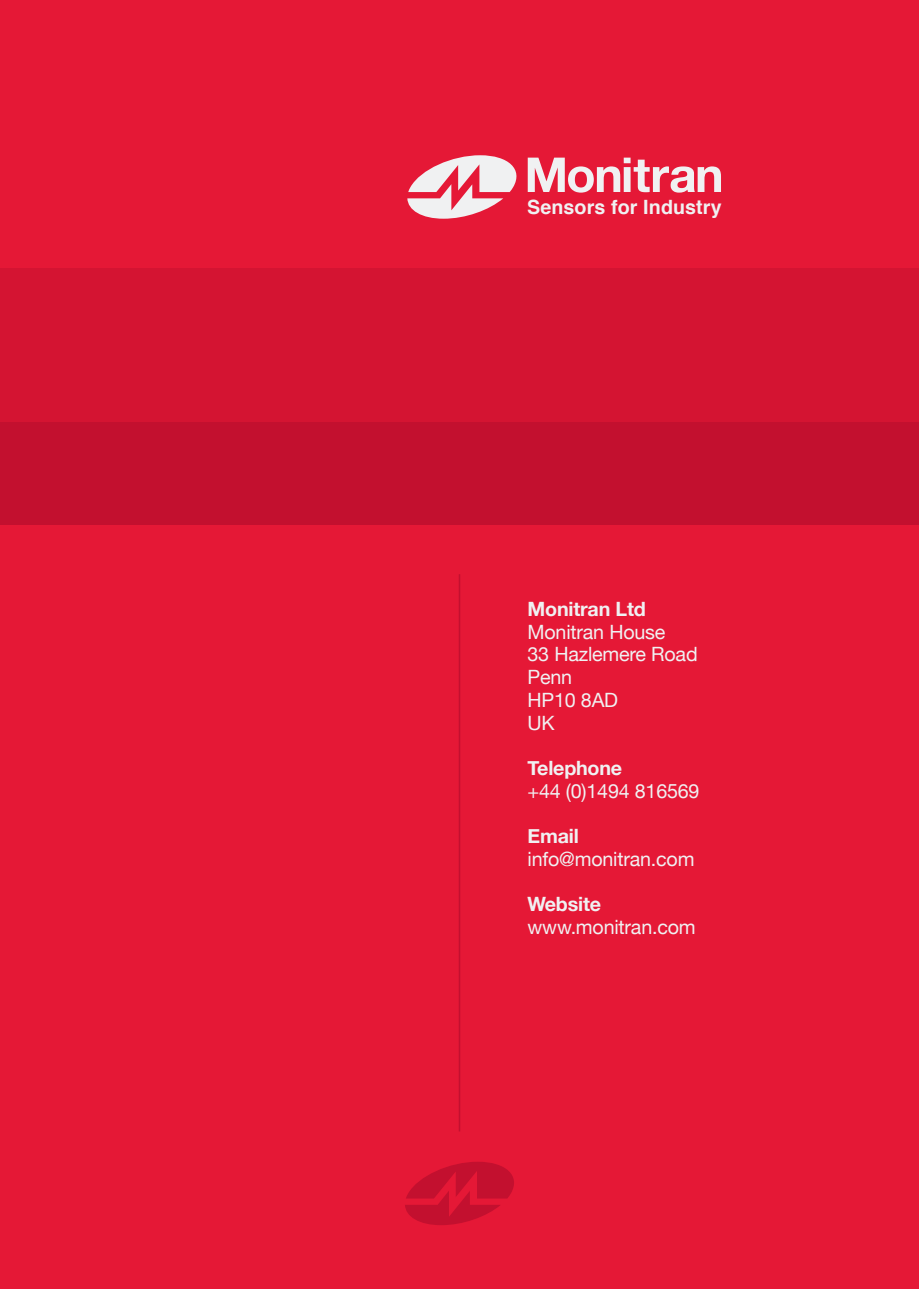
<style>
.page{position:relative;width:919px;height:1289px;background:#fff}
.page>*{position:absolute;margin:0;border:0;box-sizing:border-box;transform-origin:0 0}
.t1{font:19.65px "Helvetica Neue";letter-spacing:-.01em;color:#f0f1f2}
.t2{font:700 19.65px "Helvetica Neue";letter-spacing:-.01em;color:#f0f1f2}
.t3{font:700 19.65px "Helvetica";letter-spacing:.005em;color:#f0f1f2}
</style>
<div class="page">
<div style="left:0;top:0;width:918px;height:1288px;background:#e51836"></div>
<div style="left:0;top:268px;width:918px;height:255px;background:#d41432"></div>
<div style="left:0;top:422px;width:918px;height:102px;background:#c3102f"></div>
<svg style="left:407px;top:155px;width:314px;height:64px"></svg>
<svg style="left:405px;top:1162px;width:109px;height:63px"></svg>
<hr style="left:458px;top:574px;width:2px;height:557px;background:#c3102f">
<p class="t3" style="left:527px;top:191px;width:196px">Sensors for Industry</p>
<p class="t2" style="left:527px;top:591px;width:120px">Monitran Ltd</p>
<p class="t1" style="left:527px;top:615px;width:139px">Monitran House</p>
<p class="t1" style="left:527px;top:637px;width:172px">33 Hazlemere Road</p>
<p class="t1" style="left:527px;top:660px;width:46px">Penn</p>
<p class="t1" style="left:527px;top:683px;width:92px">HP10 8AD</p>
<p class="t1" style="left:527px;top:705px;width:29px">UK</p>
<p class="t2" style="left:527px;top:750px;width:96px">Telephone</p>
<p class="t1" style="left:527px;top:774px;width:173px">+44 (0)1494 816569</p>
<p class="t2" style="left:527px;top:818px;width:53px">Email</p>
<p class="t1" style="left:527px;top:842px;width:168px">info@monitran.com</p>
<p class="t2" style="left:527px;top:886px;width:75px">Website</p>
<p class="t1" style="left:527px;top:910px;width:170px">www.monitran.com</p>
</div>
